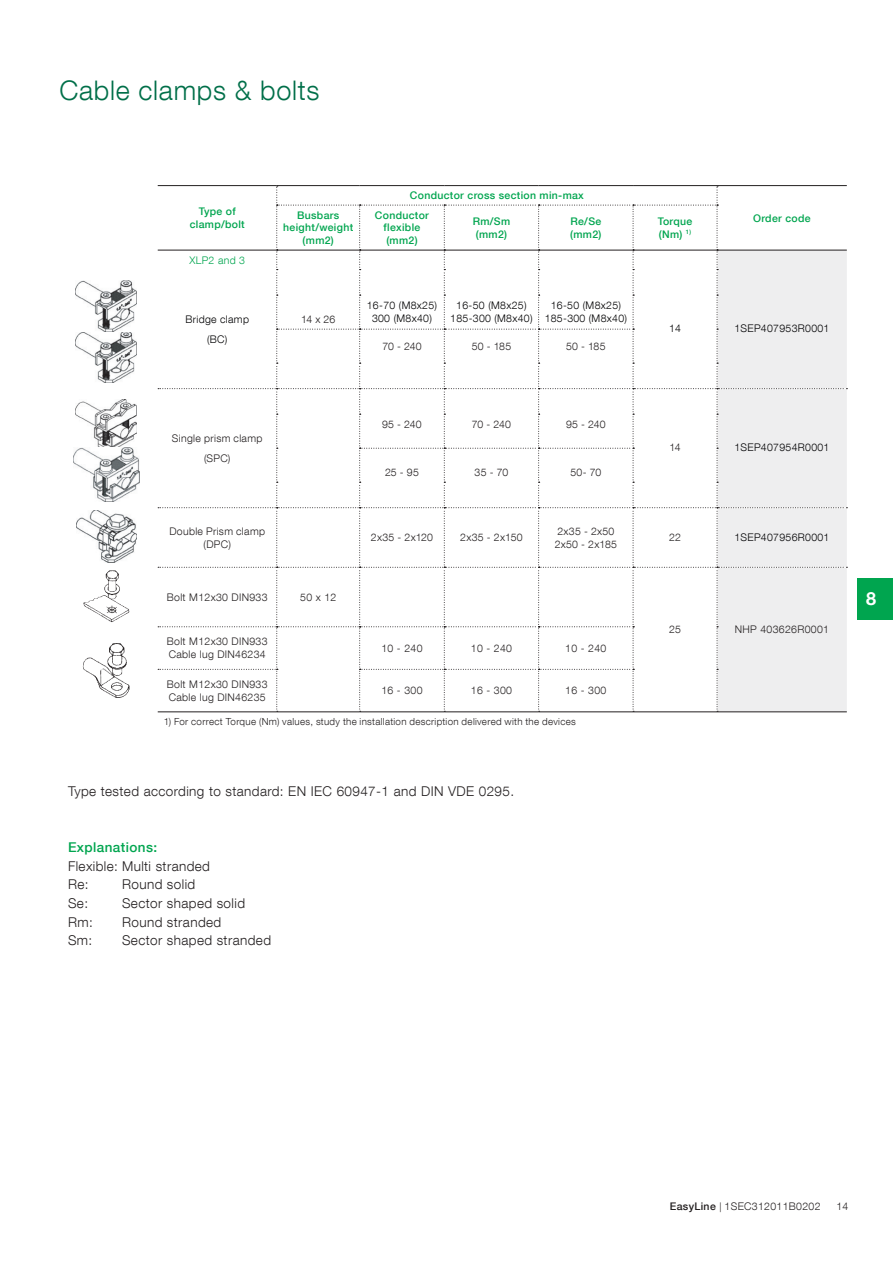
<style>
.page{position:relative;width:893px;height:1263px;background:#fff}
.page>*{position:absolute;margin:0;border:0;box-sizing:border-box;transform-origin:0 0}
.Smaller_page_headlin{font:300 27px "ABB Neue Helvetica";letter-spacing:.025em;color:#006f49}
.Body_text{font:700 18px "ABB Neue Helvetica";color:#fff}
.Ordertable_Head_Helv{font:300 13.5px "ABB Neue Helvetica";letter-spacing:.03em;color:#231f20}
.Ordertable_Head_Helv-2{font:500 13.5px "ABB Neue Helvetica";letter-spacing:.03em;color:#00a54f}
.Ordertable_Head_Helv-3{font:300 10.5px/12.8px "ABB Neue Helvetica";letter-spacing:.03em;color:#231f20;text-align:center}
.Ordertable_Head_Helv-4{font:300 10.5px "ABB Neue Helvetica";letter-spacing:.03em;color:#000002}
.Ordertable_Head_Helv-5{font:500 10.5px/12.8px "ABB Neue Helvetica";letter-spacing:.03em;color:#00a54f;text-align:center}
.Ordertable_Head_Helv-6{font:300 10.5px "ABB Neue Helvetica";letter-spacing:.03em;color:#00a54f}
.Ordertable_Head_Helv-7{font:300 9.75px "ABB Neue Helvetica";letter-spacing:.035em;color:#231f20}
.s1{font-weight:500}
.s2{font-size:9.75px}
</style>
<div class="page">
<hr style="left:158px;top:185px;width:119px;height:1px;background:#231f20">
<hr style="left:277px;top:185px;width:83px;height:1px;background:#231f20">
<hr style="left:360px;top:185px;width:84px;height:1px;background:#231f20">
<hr style="left:444px;top:185px;width:95px;height:1px;background:#231f20">
<hr style="left:539px;top:185px;width:94px;height:1px;background:#231f20">
<hr style="left:633px;top:185px;width:84px;height:1px;background:#231f20">
<hr style="left:717px;top:185px;width:130px;height:1px;background:#231f20">
<hr style="left:158px;top:712px;width:119px;height:1px;background:#231f20">
<hr style="left:277px;top:712px;width:83px;height:1px;background:#231f20">
<hr style="left:360px;top:712px;width:84px;height:1px;background:#231f20">
<hr style="left:444px;top:712px;width:95px;height:1px;background:#231f20">
<hr style="left:539px;top:712px;width:94px;height:1px;background:#231f20">
<hr style="left:633px;top:712px;width:84px;height:1px;background:#231f20">
<hr style="left:717px;top:712px;width:130px;height:1px;background:#231f20">
<svg style="left:158px;top:186px;width:689px;height:526px"></svg>
<img style="left:83px;top:570px;width:46px;height:52px">
<img style="left:83px;top:643px;width:47px;height:55px">
<img style="left:76px;top:281px;width:61px;height:102px">
<img style="left:76px;top:399px;width:61px;height:48px">
<img style="left:74px;top:447px;width:65px;height:54px">
<img style="left:76px;top:510px;width:60px;height:53px">
<div style="left:857px;top:578px;width:36px;height:41px;background:#00a54f"></div>
<p class="Smaller_page_headlin" style="left:60px;top:74px;width:261px">Cable clamps &amp; bolts</p>
<p class="Ordertable_Head_Helv-5" style="left:410px;top:189px;width:176px">Conductor cross section min-max</p>
<p class="Ordertable_Head_Helv-5" style="left:199px;top:205px;width:39px">Type of</p>
<p class="Ordertable_Head_Helv-5" style="left:190px;top:218px;width:56px">clamp/bolt</p>
<p class="Ordertable_Head_Helv-6" style="left:189px;top:253px;width:57px">XLP2 and 3</p>
<p class="Ordertable_Head_Helv-5" style="left:375px;top:208px;width:56px">Conductor</p>
<p class="Ordertable_Head_Helv-5" style="left:384px;top:221px;width:38px">flexible</p>
<p class="Ordertable_Head_Helv-5" style="left:386px;top:234px;width:33px">(mm2)</p>
<p class="Ordertable_Head_Helv-5" style="left:297px;top:208px;width:44px">Busbars</p>
<p class="Ordertable_Head_Helv-5" style="left:753px;top:211px;width:59px">Order code</p>
<p class="Ordertable_Head_Helv-5" style="left:283px;top:221px;width:71px">height/weight (mm2)</p>
<p class="Ordertable_Head_Helv-5" style="left:473px;top:215px;width:39px">Rm/Sm</p>
<p class="Ordertable_Head_Helv-5" style="left:476px;top:227px;width:33px">(mm2)</p>
<p class="Ordertable_Head_Helv-5" style="left:570px;top:215px;width:32px">Re/Se</p>
<p class="Ordertable_Head_Helv-5" style="left:570px;top:227px;width:33px">(mm2)</p>
<p class="Ordertable_Head_Helv-5" style="left:658px;top:215px;width:36px">Torque</p>
<p class="Ordertable_Head_Helv-5" style="left:659px;top:227px;width:34px">(Nm) <sup>1)</sup></p>
<p class="Ordertable_Head_Helv-4" style="left:185px;top:313px;width:65px">Bridge clamp</p>
<p class="Ordertable_Head_Helv-3" style="left:301px;top:313px;width:36px">14 x 26</p>
<p class="Ordertable_Head_Helv-4" style="left:207px;top:332px;width:22px">(BC)</p>
<p class="Ordertable_Head_Helv-3" style="left:172px;top:432px;width:92px">Single prism clamp</p>
<p class="Ordertable_Head_Helv-3" style="left:204px;top:451px;width:28px">(SPC)</p>
<p class="Ordertable_Head_Helv-4" style="left:367px;top:299px;width:72px">16-70 (M8x25)</p>
<p class="Ordertable_Head_Helv-4" style="left:372px;top:312px;width:61px">300 (M8x40)</p>
<p class="Ordertable_Head_Helv-4" style="left:456px;top:299px;width:72px">16-50 (M8x25)</p>
<p class="Ordertable_Head_Helv-4" style="left:450px;top:312px;width:84px">185-300 (M8x40)</p>
<p class="Ordertable_Head_Helv-4" style="left:551px;top:299px;width:72px">16-50 (M8x25)</p>
<p class="Ordertable_Head_Helv-4" style="left:545px;top:312px;width:84px">185-300 (M8x40)</p>
<p class="Ordertable_Head_Helv-3" style="left:382px;top:340px;width:41px">70 - 240</p>
<p class="Ordertable_Head_Helv-3" style="left:472px;top:340px;width:41px">50 - 185</p>
<p class="Ordertable_Head_Helv-3" style="left:566px;top:340px;width:41px">50 - 185</p>
<p class="Ordertable_Head_Helv-3" style="left:382px;top:417px;width:41px">95 - 240</p>
<p class="Ordertable_Head_Helv-3" style="left:472px;top:417px;width:41px">70 - 240</p>
<p class="Ordertable_Head_Helv-3" style="left:566px;top:417px;width:41px">95 - 240</p>
<p class="Ordertable_Head_Helv-3" style="left:385px;top:466px;width:35px">25 - 95</p>
<p class="Ordertable_Head_Helv-3" style="left:475px;top:466px;width:35px">35 - 70</p>
<p class="Ordertable_Head_Helv-3" style="left:570px;top:466px;width:32px">50- 70</p>
<p class="Ordertable_Head_Helv-3" style="left:169px;top:524px;width:97px">Double Prism clamp (DPC)</p>
<p class="Ordertable_Head_Helv-3" style="left:371px;top:531px;width:64px">2x35 - 2x120</p>
<p class="Ordertable_Head_Helv-3" style="left:460px;top:531px;width:64px">2x35 - 2x150</p>
<p class="Ordertable_Head_Helv-3" style="left:557px;top:524px;width:58px">2x35 - 2x50</p>
<p class="Ordertable_Head_Helv-3" style="left:555px;top:537px;width:64px">2x50 - 2x185</p>
<p class="Ordertable_Head_Helv-3" style="left:167px;top:590px;width:102px">Bolt M12x30 DIN933</p>
<p class="Ordertable_Head_Helv-3" style="left:300px;top:590px;width:38px">50 x 12</p>
<p class="Ordertable_Head_Helv-3" style="left:167px;top:635px;width:102px">Bolt M12x30 DIN933</p>
<p class="Ordertable_Head_Helv-3" style="left:169px;top:648px;width:98px">Cable lug DIN46234</p>
<p class="Ordertable_Head_Helv-3" style="left:381px;top:641px;width:43px">10 - 240</p>
<p class="Ordertable_Head_Helv-3" style="left:471px;top:641px;width:43px">10 - 240</p>
<p class="Ordertable_Head_Helv-3" style="left:565px;top:641px;width:43px">10 - 240</p>
<p class="Ordertable_Head_Helv-3" style="left:167px;top:678px;width:102px">Bolt M12x30 DIN933</p>
<p class="Ordertable_Head_Helv-3" style="left:169px;top:690px;width:98px">Cable lug DIN46235</p>
<p class="Ordertable_Head_Helv-3" style="left:381px;top:684px;width:43px">16 - 300</p>
<p class="Ordertable_Head_Helv-3" style="left:471px;top:684px;width:43px">16 - 300</p>
<p class="Ordertable_Head_Helv-3" style="left:565px;top:684px;width:43px">16 - 300</p>
<p class="Ordertable_Head_Helv-7" style="left:164px;top:716px;width:414px">1) For correct Torque (Nm) values, study the installation description delivered with the devices</p>
<p class="Ordertable_Head_Helv" style="left:68px;top:783px;width:448px">Type tested according to standard: EN IEC 60947-1 and DIN VDE 0295.</p>
<p class="Ordertable_Head_Helv-2" style="left:68px;top:839px;width:91px">Explanations:</p>
<p class="Ordertable_Head_Helv" style="left:68px;top:858px;width:144px">Flexible: Multi stranded</p>
<p class="Ordertable_Head_Helv" style="left:68px;top:876px;width:22px">Re:</p>
<p class="Ordertable_Head_Helv" style="left:122px;top:876px;width:75px">Round solid</p>
<p class="Ordertable_Head_Helv" style="left:68px;top:895px;width:22px">Se:</p>
<p class="Ordertable_Head_Helv" style="left:122px;top:895px;width:125px">Sector shaped solid</p>
<p class="Ordertable_Head_Helv" style="left:68px;top:913px;width:26px">Rm:</p>
<p class="Ordertable_Head_Helv" style="left:122px;top:913px;width:101px">Round stranded</p>
<p class="Ordertable_Head_Helv" style="left:68px;top:932px;width:26px">Sm:</p>
<p class="Ordertable_Head_Helv" style="left:122px;top:932px;width:151px">Sector shaped stranded</p>
<p class="Ordertable_Head_Helv-4" style="left:669px;top:322px;width:13px">14</p>
<p class="Ordertable_Head_Helv-4" style="left:734px;top:322px;width:97px">1SEP407953R0001</p>
<p class="Ordertable_Head_Helv-3" style="left:669px;top:441px;width:13px">14</p>
<p class="Ordertable_Head_Helv-4" style="left:734px;top:441px;width:97px">1SEP407954R0001</p>
<p class="Ordertable_Head_Helv-3" style="left:669px;top:531px;width:13px">22</p>
<p class="Ordertable_Head_Helv-4" style="left:734px;top:531px;width:97px">1SEP407956R0001</p>
<p class="Ordertable_Head_Helv-3" style="left:669px;top:623px;width:13px">25</p>
<p class="Ordertable_Head_Helv-3" style="left:735px;top:623px;width:96px">NHP 403626R0001</p>
<p class="Body_text" style="left:866px;top:587px;width:12px">8</p>
<p class="Ordertable_Head_Helv-3" style="left:670px;top:1199px;width:152px"><span class="s1">EasyLine</span> <span class="s2">|</span> 1SEC312011B0202</p>
<p class="Ordertable_Head_Helv-3" style="left:836px;top:1199px;width:13px">14</p>
</div>
